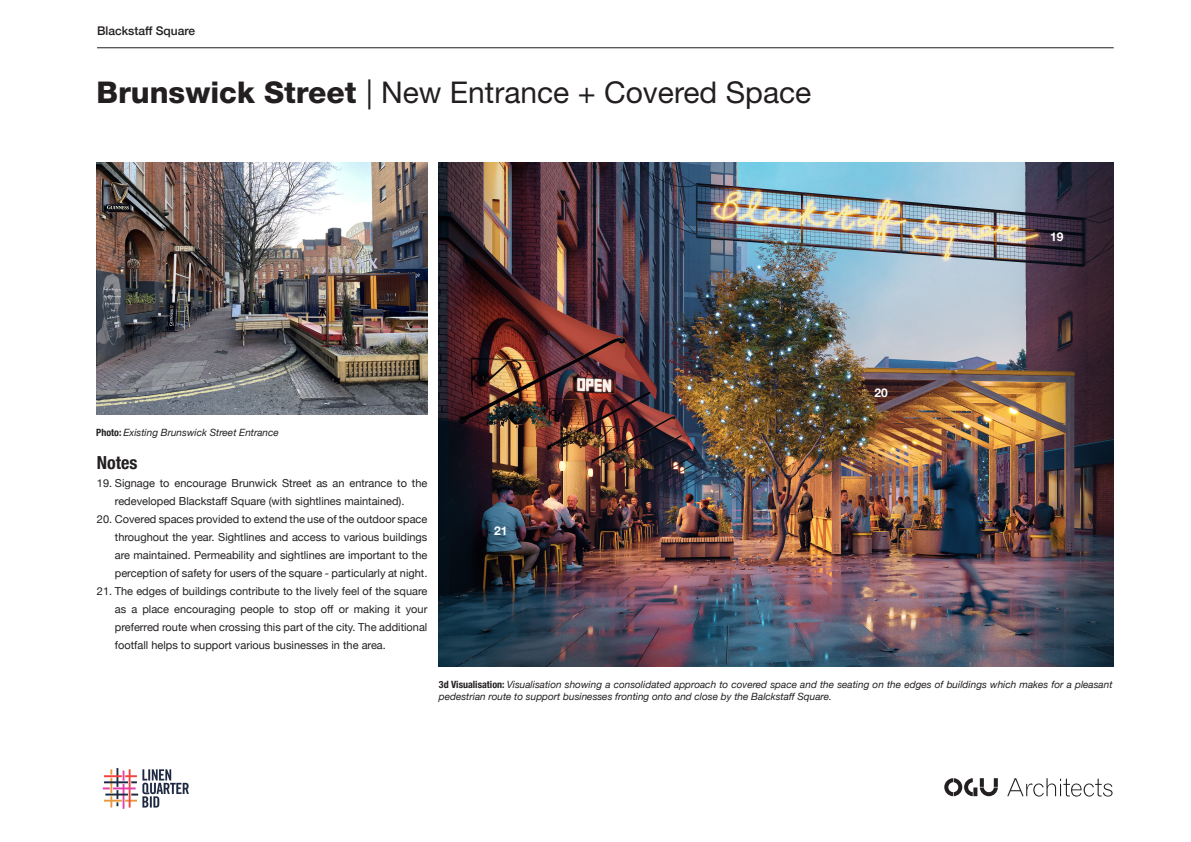
<style>
.page{position:relative;width:1191px;height:842px;background:#fff}
.page>*{position:absolute;margin:0;border:0;box-sizing:border-box;transform-origin:0 0}
.Page_title{font:30px "Helvetica Neue LT Std";color:#231f20}
.Body_copy{font:700 condensed 18px "Helvetica Neue";color:#231f20}
.t1{font:500 12px "Helvetica Neue";color:#231f20}
.Numbering_Key{font:700 12px "Helvetica Neue";color:#fff}
.t2{font:11px/18px "Helvetica Neue";color:#231f20;text-align:justify}
.Image_Ref_or_Label{font:italic 10px/12px "Helvetica Neue";color:#231f20}
.s1{font-weight:800}
.s2{font-weight:700;font-style:normal;font-stretch:condensed}
</style>
<div class="page">
<hr style="left:97px;top:47px;width:1016px;height:1px;background:#231f20">
<svg style="left:944px;top:778px;width:53px;height:18px"></svg>
<svg style="left:1007px;top:778px;width:105px;height:18px"></svg>
<img style="left:102px;top:768px;width:87px;height:41px">
<img style="left:439px;top:163px;width:674px;height:504px">
<img style="left:97px;top:163px;width:330px;height:252px">
<p class="t1" style="left:97px;top:21px;width:100px">Blackstaff Square</p>
<p class="Page_title" style="left:96px;top:74px;width:716px"><span class="s1">Brunswick Street</span> | New Entrance + Covered Space</p>
<p class="Image_Ref_or_Label" style="left:96px;top:427px;width:184px"><span class="s2">Photo:</span> Existing Brunswick Street Entrance</p>
<p class="Body_copy" style="left:97px;top:447px;width:42px">Notes</p>
<p class="t2" style="left:97px;top:474px;width:332px;text-align:center">19. Signage to encourage Brunwick Street as an entrance to the redeveloped Blackstaff Square (with sightlines maintained).</p>
<p class="t2" style="left:115px;top:510px;width:314px;text-indent:-18px">20. Covered spaces provided to extend the use of the outdoor space throughout the year. Sightlines and access to various buildings are maintained. Permeability and sightlines are important to the perception of safety for users of the square - particularly at night.</p>
<p class="t2" style="left:115px;top:582px;width:314px;text-indent:-18px">21. The edges of buildings contribute to the lively feel of the square as a place encouraging people to stop off or making it your preferred route when crossing this part of the city. The additional footfall helps to support various businesses in the area.</p>
<p class="Numbering_Key" style="left:494px;top:521px;width:15px">21</p>
<p class="Numbering_Key" style="left:874px;top:383px;width:15px">20</p>
<p class="Numbering_Key" style="left:1050px;top:227px;width:15px">19</p>
<p class="Image_Ref_or_Label" style="left:439px;top:679px;width:675px"><span class="s2">3d Visualisation:</span> Visualisation showing a consolidated approach to covered space and the seating on the edges of buildings which makes for a pleasant pedestrian route to support businesses fronting onto and close by the Balckstaff Square.</p>
</div>
